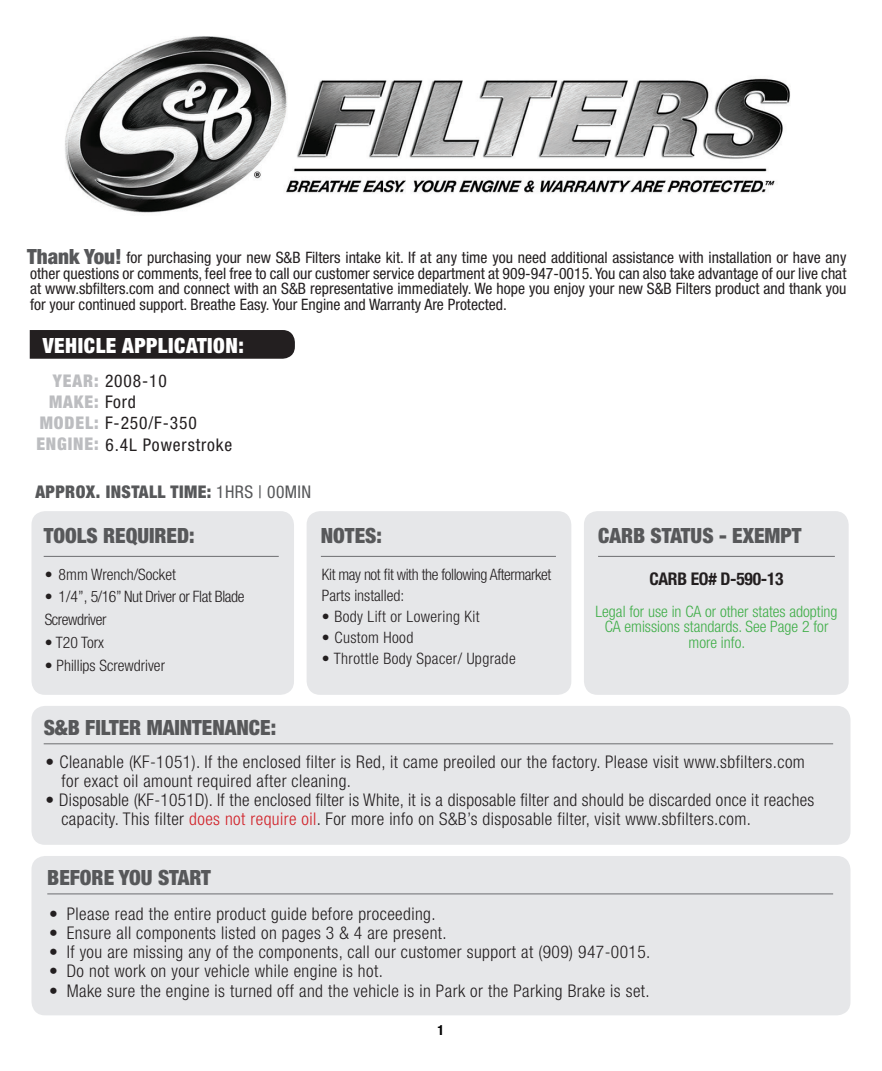
<style>
.page{position:relative;width:882px;height:1071px;background:#fff}
.page>*{position:absolute;margin:0;border:0;box-sizing:border-box;transform-origin:0 0}
.t1{font:900 condensed 21px "Helvetica Neue";color:#57585a}
.t2{font:900 condensed 21px "Helvetica Neue";letter-spacing:.025em;color:#fff}
.t3{font:300 condensed 17.5px/19.2px "Helvetica Neue";letter-spacing:.025em;color:#231f20}
.t4{font:condensed 17.5px "Helvetica Neue";letter-spacing:.05em;color:#231f20}
.t5{font:900 condensed 17.5px "Helvetica Neue";letter-spacing:.025em;color:#57585a}
.t6{font:700 condensed 17.5px "Helvetica Neue";letter-spacing:-.015em;color:#231f20}
.t7{font:900 condensed 17.5px "Helvetica Neue";color:#bcbdc0}
.t8{font:condensed 15.75px/15.8px "Helvetica Neue";color:#231f20;text-align:justify}
.t9{font:300 condensed 15.75px/22.8px "Helvetica Neue";letter-spacing:-.025em;color:#231f20}
.t10{font:300 condensed 15.75px/15.8px "Helvetica Neue";color:#40ae49;text-align:center}
.t11{font:300 condensed 15.75px "Helvetica Neue";letter-spacing:.025em;color:#231f20}
.t12{font:300 condensed 15.75px "Helvetica Neue";color:#231f20}
.t13{font:700 condensed 14px "Helvetica Neue";color:#000}
.s1{font-weight:900;color:#bcbdc0}
.s2{font-weight:400;color:#231f20}
.s3{font-weight:400}
.s4{color:#d1232a}
</style>
<div class="page">
<div style="left:32px;top:511px;width:262px;height:184px;background:#e6e7e9;border-radius:14px"></div>
<div style="left:307px;top:511px;width:264px;height:184px;background:#e6e7e9;border-radius:14px"></div>
<div style="left:584px;top:511px;width:265px;height:184px;background:#e6e7e9;border-radius:14px"></div>
<div style="left:32px;top:706px;width:819px;height:139px;background:#e6e7e9;border-radius:14px"></div>
<div style="left:32px;top:856px;width:819px;height:159px;background:#e6e7e9;border-radius:14px"></div>
<hr style="left:44px;top:556px;width:235px;height:1px;background:#6c6d70">
<hr style="left:44px;top:744px;width:789px;height:1px;background:#6c6d70">
<hr style="left:47px;top:894px;width:786px;height:1px;background:#6c6d70">
<hr style="left:321px;top:556px;width:235px;height:1px;background:#6c6d70">
<hr style="left:598px;top:556px;width:237px;height:1px;background:#6c6d70">
<img style="left:65px;top:36px;width:726px;height:177px">
<div style="left:30px;top:330px;width:265px;height:29px;background:#231f20"></div>
<p class="t1" style="left:27px;top:243px;width:96px">Thank You!</p>
<p class="t8" style="left:30px;top:249px;width:818px;text-indent:96px">for purchasing your new S&amp;B Filters intake kit. If at any time you need additional assistance with installation or have any other questions or comments, feel free to call our customer service department at 909-947-0015. You can also take advantage of our live chat at www.sbfilters.com and connect with an S&amp;B representative immediately. We hope you enjoy your new S&amp;B Filters product and thank you for your continued support. Breathe Easy. Your Engine and Warranty Are Protected.</p>
<p class="t2" style="left:43px;top:333px;width:203px">VEHICLE APPLICATION:</p>
<p class="t4" style="left:53px;top:371px;width:115px"><span class="s1">YEAR:</span> 2008-10</p>
<p class="t7" style="left:49px;top:391px;width:88px">MAKE: <span class="s2">Ford</span></p>
<p class="t4" style="left:40px;top:413px;width:159px"><span class="s1">MODEL:</span> F-250/F-350</p>
<p class="t4" style="left:36px;top:435px;width:197px"><span class="s1">ENGINE:</span> 6.4L Powerstroke</p>
<p class="t5" style="left:35px;top:481px;width:277px">APPROX. INSTALL TIME: <span class="s3">1HRS | 00MIN</span></p>
<p class="t1" style="left:44px;top:522px;width:152px">TOOLS REQUIRED:</p>
<p class="t12" style="left:45px;top:565px;width:133px">• 8mm Wrench/Socket</p>
<p class="t9" style="left:45px;top:585px;width:201px">• 1/4”, 5/16” Nut Driver or Flat Blade<br>Screwdriver</p>
<p class="t12" style="left:45px;top:633px;width:61px">• T20 Torx</p>
<p class="t12" style="left:45px;top:656px;width:122px">• Phillips Screwdriver</p>
<p class="t1" style="left:321px;top:522px;width:63px">NOTES:</p>
<p class="t1" style="left:598px;top:522px;width:205px">CARB STATUS - EXEMPT</p>
<p class="t6" style="left:650px;top:568px;width:136px">CARB EO# D-590-13</p>
<p class="t10" style="left:596px;top:603px;width:244px">Legal for use in CA or other states adopting<br>CA emissions standards. See Page 2 for more info.</p>
<p class="t9" style="left:322px;top:563px;width:231px;line-height:21px">Kit may not fit with the following Aftermarket<br>Parts installed:</p>
<p class="t11" style="left:322px;top:607px;width:159px">• Body Lift or Lowering Kit</p>
<p class="t11" style="left:322px;top:628px;width:93px">• Custom Hood</p>
<p class="t11" style="left:322px;top:649px;width:195px">• Throttle Body Spacer/ Upgrade</p>
<p class="t1" style="left:44px;top:715px;width:234px">S&amp;B FILTER MAINTENANCE:</p>
<p class="t3" style="left:61px;top:752px;width:745px;text-indent:-16px">• Cleanable (KF-1051). If the enclosed filter is Red, it came preoiled our the factory. Please visit www.sbfilters.com for exact oil amount required after cleaning.</p>
<p class="t3" style="left:61px;top:790px;width:754px;text-indent:-16px">• Disposable (KF-1051D). If the enclosed filter is White, it is a disposable filter and should be discarded once it reaches capacity. This filter <span class="s4">does not require oil</span>. For more info on S&amp;B’s disposable filter, visit www.sbfilters.com.</p>
<p class="t1" style="left:47px;top:865px;width:165px">BEFORE YOU START</p>
<p class="t3" style="left:49px;top:904px;width:388px">• Please read the entire product guide before proceeding.</p>
<p class="t3" style="left:49px;top:923px;width:399px">• Ensure all components listed on pages 3 &amp; 4 are present.</p>
<p class="t3" style="left:49px;top:942px;width:603px">• If you are missing any of the components, call our customer support at (909) 947-0015.</p>
<p class="t3" style="left:49px;top:961px;width:335px">• Do not work on your vehicle while engine is hot.</p>
<p class="t3" style="left:49px;top:981px;width:602px">• Make sure the engine is turned off and the vehicle is in Park or the Parking Brake is set.</p>
<p class="t13" style="left:438px;top:1021px;width:8px">1</p>
</div>
